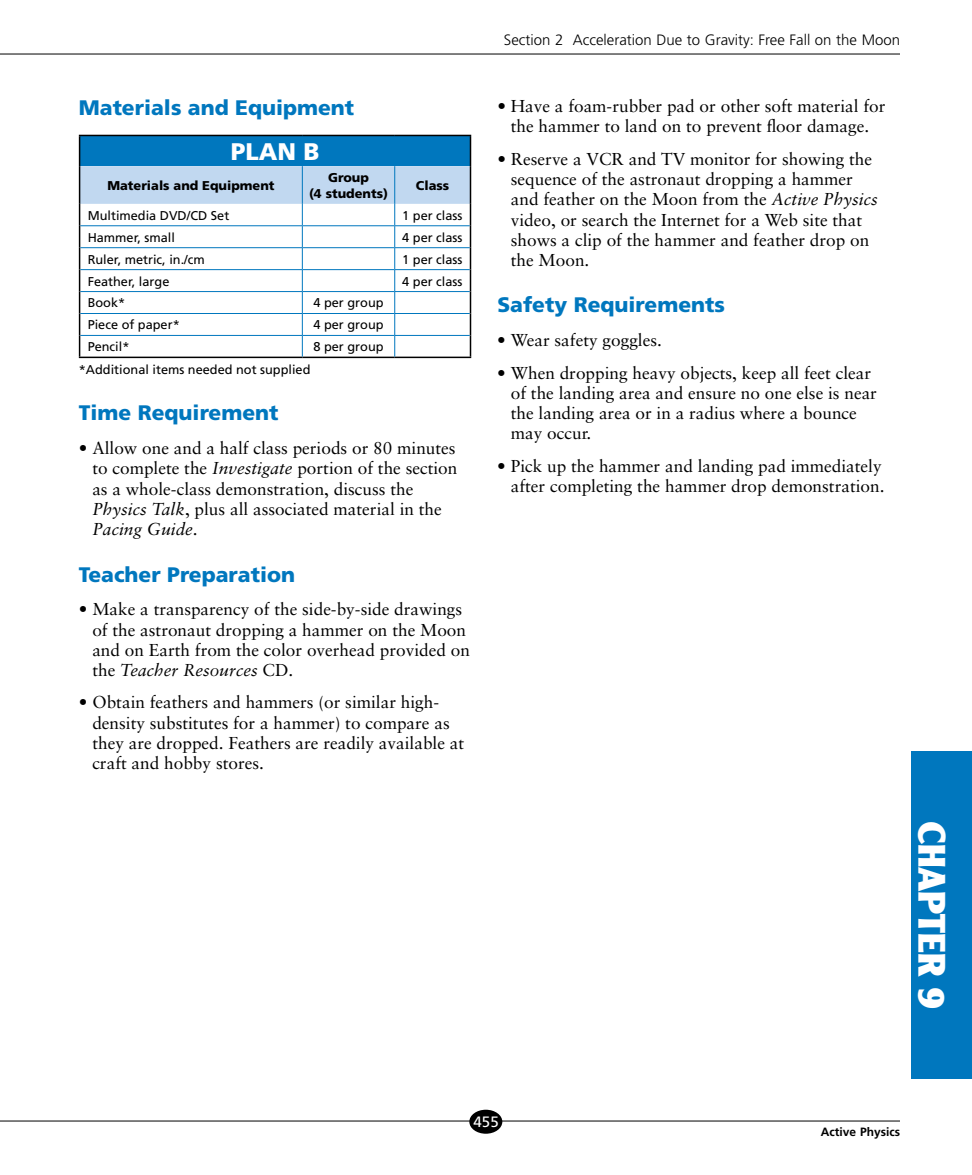
<style>
.page{position:relative;width:972px;height:1175px;background:#fff}
.page>*{position:absolute;margin:0;border:0;box-sizing:border-box;transform-origin:0 0}
.t1{font:900 37.5px "Clearface Gothic LH";color:#fff}
.t2{font:900 24px "Frutiger";color:#fff}
.t3{font:900 21px "Frutiger";color:#0077be}
.t4{font:17.25px/20.2px "Sabon";color:#000}
.t5{font:300 15px "Frutiger";color:#000}
.t6{font:15px "Frutiger";color:#fff}
.t7{font:12.75px "Frutiger";color:#000}
.t8{font:900 12.75px/15.8px "Frutiger";color:#000;text-align:center}
.t9{font:700 12px "Frutiger";color:#000}
.s1{font-style:italic}
</style>
<div class="page">
<hr style="left:0;top:1120px;width:900px;height:1px;background:#000">
<hr style="left:0;top:54px;width:900px;height:1px;background:#000">
<div style="left:469px;top:1109px;width:33px;height:24px;background:#000;border-radius:50%"></div>
<div style="left:911px;top:751px;width:61px;height:327px;background:#0077be"></div>
<div style="left:80px;top:135px;width:391px;height:31px;background:#0077be"></div>
<hr style="left:79px;top:135px;width:223px;height:1px;background:#000">
<hr style="left:79px;top:136px;width:1px;height:30px;background:#000">
<hr style="left:302px;top:135px;width:93px;height:1px;background:#000">
<hr style="left:395px;top:135px;width:76px;height:1px;background:#000">
<hr style="left:470px;top:136px;width:1px;height:30px;background:#000">
<hr style="left:79px;top:356px;width:223px;height:2px;background:#000">
<hr style="left:302px;top:356px;width:93px;height:2px;background:#000">
<hr style="left:395px;top:356px;width:76px;height:2px;background:#000">
<svg style="left:79px;top:166px;width:392px;height:190px"></svg>
<p class="t3" style="left:79px;top:95px;width:277px">Materials and Equipment</p>
<h2 class="t2" style="left:231px;top:137px;width:90px">PLAN B</h2>
<p class="t8" style="left:107px;top:177px;width:169px">Materials and Equipment</p>
<p class="t8" style="left:309px;top:169px;width:81px">Group<br>(4 students)</p>
<p class="t8" style="left:416px;top:177px;width:35px">Class</p>
<p class="t7" style="left:88px;top:208px;width:143px">Multimedia DVD/CD Set</p>
<p class="t7" style="left:402px;top:208px;width:62px">1 per class</p>
<p class="t7" style="left:88px;top:230px;width:89px">Hammer, small</p>
<p class="t7" style="left:402px;top:230px;width:62px">4 per class</p>
<p class="t7" style="left:88px;top:252px;width:119px">Ruler, metric, in./cm</p>
<p class="t7" style="left:402px;top:252px;width:62px">1 per class</p>
<p class="t7" style="left:88px;top:274px;width:83px">Feather, large</p>
<p class="t7" style="left:402px;top:274px;width:62px">4 per class</p>
<p class="t7" style="left:88px;top:295px;width:39px">Book*</p>
<p class="t7" style="left:313px;top:295px;width:72px">4 per group</p>
<p class="t7" style="left:88px;top:317px;width:94px">Piece of paper*</p>
<p class="t7" style="left:313px;top:317px;width:72px">4 per group</p>
<p class="t7" style="left:88px;top:339px;width:43px">Pencil*</p>
<p class="t7" style="left:313px;top:339px;width:72px">8 per group</p>
<p class="t7" style="left:79px;top:362px;width:233px">*Additional items needed not supplied</p>
<p class="t3" style="left:79px;top:400px;width:201px">Time Requirement</p>
<p class="t4" style="left:92px;top:438px;width:367px;text-indent:-14px">• Allow one and a half class periods or 80 minutes to complete the <span class="s1">Investigate</span> portion of the section as a whole-class demonstration, discuss the <span class="s1">Physics Talk</span>, plus all associated material in the <span class="s1">Pacing Guide</span>.</p>
<p class="t3" style="left:79px;top:561px;width:218px">Teacher Preparation</p>
<p class="t4" style="left:92px;top:599px;width:379px;text-indent:-14px">• Make a transparency of the side-by-side drawings of the astronaut dropping a hammer on the Moon and on Earth from the color overhead provided on the <span class="s1">Teacher Resources</span> CD.</p>
<p class="t4" style="left:92px;top:692px;width:373px;text-indent:-14px">• O btain feathers and hammers (or similar high&shy;density substitutes for a hammer) to compare as they are dropped. Feathers are readily available at craft and hobby stores.</p>
<p class="t5" style="left:504px;top:31px;width:398px">Section 2 Acceleration Due to Gravity: Free Fall on the Moon</p>
<p class="t4" style="left:497px;top:96px;width:390px;text-align:center">• Have a foam-rubber pad or other soft material for the hammer to land on to prevent floor damage.</p>
<p class="t4" style="left:511px;top:148px;width:369px;text-indent:-14px">• Reserve a VCR and TV monitor for showing the sequence of the astronaut dropping a hammer and feather on the Moon from the <span class="s1">Active Physics </span>video, or search the Internet for a Web site that shows a clip of the hammer and feather drop on the Moon.</p>
<p class="t3" style="left:497px;top:292px;width:229px">Safety Requirements</p>
<p class="t4" style="left:497px;top:330px;width:166px">• Wear safety goggles.</p>
<p class="t4" style="left:511px;top:362px;width:368px;text-indent:-14px">• When dropping heavy objects, keep all feet clear of the landing area and ensure no one else is near the landing area or in a radius where a bounce may occur.</p>
<p class="t4" style="left:497px;top:455px;width:389px;text-align:right">• Pick up the hammer and landing pad immediately after completing the hammer drop demonstration.</p>
<h1 class="t1" style="left:955px;top:820px;width:190px;rotate:90deg">CHAPTER 9</h1>
<p class="t6" style="left:474px;top:1112px;width:27px">455</p>
<p class="t9" style="left:821px;top:1124px;width:81px">Active Physics</p>
</div>
